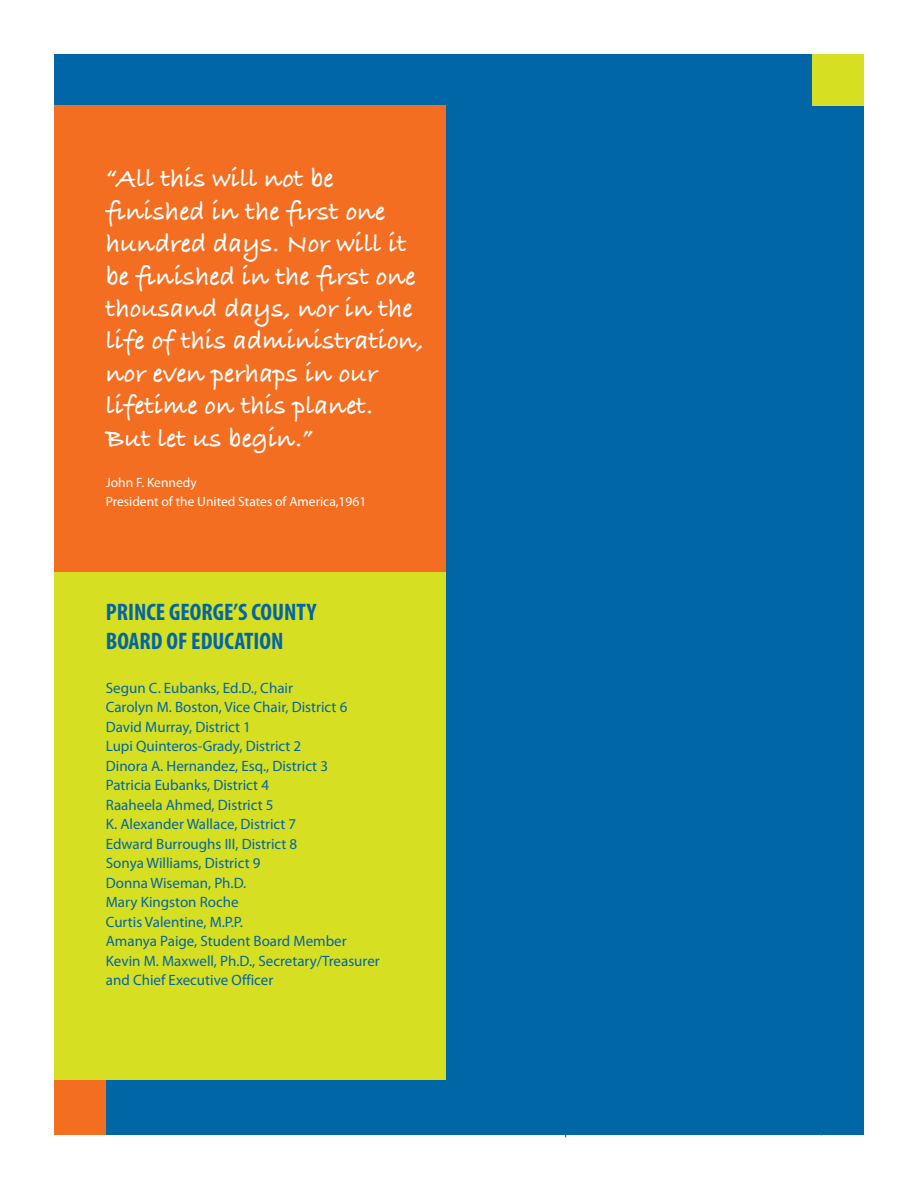
<style>
.page{position:relative;width:918px;height:1188px;background:#fff}
.page>*{position:absolute;margin:0;border:0;box-sizing:border-box;transform-origin:0 0}
.t1{font:27px/32.4px "Bradley Hand ITCTT Bold";color:#fff}
.t2{font:700 condensed 24px/28.8px "Myriad Pro";color:#0166a5}
.t3{font:15px/19.5px "Myriad Pro";color:#0166a5}
.t4{font:13.5px/19.5px "Myriad Pro";color:#fff}
</style>
<div class="page">
<div style="left:54px;top:54px;width:810px;height:1081px;background:#0166a5"></div>
<div style="left:812px;top:54px;width:52px;height:52px;background:#d6df21"></div>
<div style="left:54px;top:106px;width:392px;height:475px;background:#f36e21"></div>
<div style="left:54px;top:1080px;width:52px;height:55px;background:#f36e21"></div>
<div style="left:54px;top:572px;width:392px;height:508px;background:#d6df21"></div>
<h1 class="t1" style="left:106px;top:162px;width:320px">“All this will not be finished in the first one hundred days. Nor will it be finished in the first one thousand days, nor in the life of this administration, nor even perhaps in our lifetime on this planet.<br>But let us begin.”</h1>
<p class="t4" style="left:106px;top:472px;width:262px">John F. Kennedy<br>President of the United States of America,1961</p>
<h2 class="t2" style="left:106px;top:598px;width:212px">PRINCE GEORGE’S COUNTY<br>BOARD OF EDUCATION</h2>
<p class="t3" style="left:106px;top:678px;width:275px">Segun C. Eubanks, Ed.D., Chair<br>Carolyn M. Boston, Vice Chair, District 6<br>David Murray, District 1<br>Lupi Quinteros-Grady, District 2<br>Dinora A. Hernandez, Esq., District 3<br>Patricia Eubanks, District 4<br>Raaheela Ahmed, District 5<br>K. Alexander Wallace, District 7<br>Edward Burroughs III, District 8<br>Sonya Williams, District 9<br>Donna Wiseman, Ph.D.<br>Mary Kingston Roche<br>Curtis Valentine, M.P.P.<br>Amanya Paige, Student Board Member<br>Kevin M. Maxwell, Ph.D., Secretary/Treasurer and Chief Executive Officer</p>
</div>
